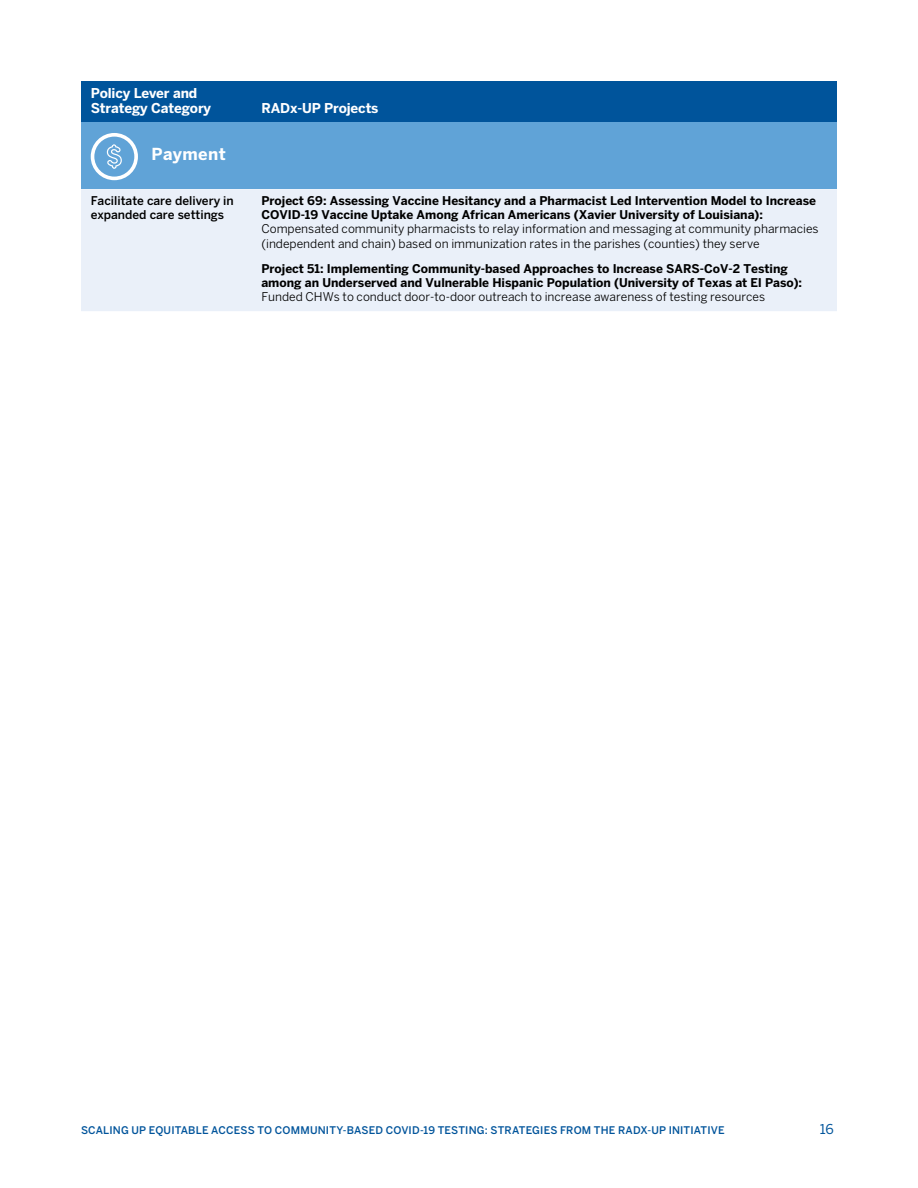
<style>
.page{position:relative;width:918px;height:1188px;background:#fff}
.page>*{position:absolute;margin:0;border:0;box-sizing:border-box;transform-origin:0 0}
.RADx-UP_-_Table_Head{font:700 16.5px "Benton Sans";letter-spacing:.025em;color:#fff}
.RADx-UP_-_Table_Head-2{font:700 13.5px/15px "Benton Sans";letter-spacing:-.01em;color:#fff}
.t1{font:13.5px "Benton Sans";color:#00549b}
.RADx-UP_-_Table_Cont{font:12px/14.2px "Benton Sans";color:#000}
.RADx-UP_-_Table_Cont-2{font:700 12px/14.2px "Benton Sans";color:#000}
.RADx-UP_-_Table_Cont-3{font:500 12px/14.2px "Benton Sans";color:#000}
.t2{font:500 10.5px "Benton Sans";letter-spacing:.015em;color:#00549b}
.s1{font-weight:700}
.s2{font-weight:400}
</style>
<div class="page">
<div style="left:81px;top:81px;width:756px;height:41px;background:#00549b"></div>
<div style="left:81px;top:122px;width:756px;height:67px;background:#60a3d7"></div>
<div style="left:81px;top:189px;width:756px;height:122px;background:#eaf0f9"></div>
<svg style="left:91px;top:133px;width:47px;height:47px"></svg>
<p class="RADx-UP_-_Table_Head-2" style="left:91px;top:85px;width:122px">Policy Lever and<br>Strategy Category</p>
<p class="RADx-UP_-_Table_Head-2" style="left:261px;top:100px;width:119px">RADx-UP Projects</p>
<p class="RADx-UP_-_Table_Head" style="left:151px;top:144px;width:76px">Payment</p>
<p class="RADx-UP_-_Table_Cont-3" style="left:91px;top:193px;width:145px">Facilitate care delivery in expanded care settings</p>
<p class="RADx-UP_-_Table_Cont" style="left:261px;top:193px;width:559px"><span class="s1">Project 69: Assessing Vaccine Hesitancy and a Pharmacist Led Intervention Model to Increase COVID-19 Vaccine Uptake Among African Americans (Xavier University of Louisiana):<br></span>Compensated community pharmacists to relay information and messaging at community pharmacies (independent and chain) based on immunization rates in the parishes (counties) they serve</p>
<p class="RADx-UP_-_Table_Cont-2" style="left:261px;top:261px;width:542px">Project 51: Implementing Community-based Approaches to Increase SARS-CoV-2 Testing among an Underserved and Vulnerable Hispanic Population (University of Texas at El Paso):<br><span class="s2">Funded CHWs to conduct door-to-door outreach to increase awareness of testing resources</span></p>
<p class="t2" style="left:81px;top:1124px;width:645px">SCALING UP EQUITABLE ACCESS TO COMMUNITY-BASED COVID-19 TESTING: STRATEGIES FROM THE RADX-UP INITIATIVE</p>
<p class="t1" style="left:820px;top:1121px;width:16px">16</p>
</div>
